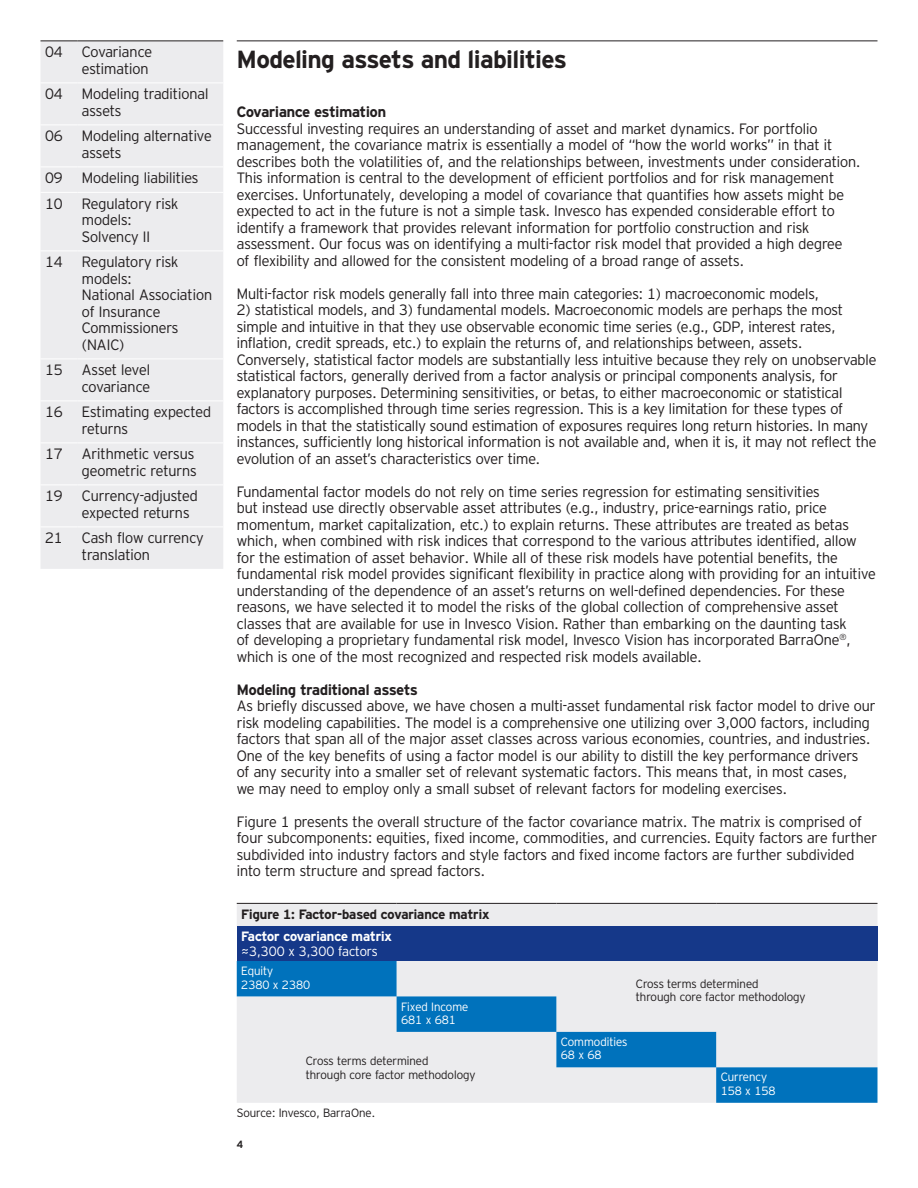
<style>
.page{position:relative;width:918px;height:1188px;background:#fff}
.page>*{position:absolute;margin:0;border:0;box-sizing:border-box;transform-origin:0 0}
.Page_Head__B16_5_17{font:700 24.75px "Invesco Interstate";color:#231f20}
.Body_Text__L10_11{font:300 15px/16.5px "Invesco Interstate";color:#231f20}
.Body_Text__L10_11-2{font:700 15px "Invesco Interstate";color:#231f20}
.Table_Head__B9_10{font:700 13.5px "Invesco Interstate";color:#231f20}
.Table_Head__B9_10-2{font:700 13.5px "Invesco Interstate";color:#fff}
.Table_Head__B9_10-3{font:300 13.5px "Invesco Interstate";color:#fff}
.Table_Text_left__L8{font:300 12px/13.5px "Invesco Interstate";color:#231f20}
.Table_Text_left__L8-2{font:300 12px "Invesco Interstate";color:#fff}
.t1{font:700 10.5px "Invesco Interstate";color:#231f20}
</style>
<div class="page">
<hr style="left:237px;top:40px;width:641px;height:1px;background:#231f20">
<div style="left:237px;top:903px;width:641px;height:23px;background:#ececee"></div>
<div style="left:237px;top:926px;width:641px;height:35px;background:#153889"></div>
<svg style="left:237px;top:961px;width:641px;height:142px;background:#b1cde1"></svg>
<hr style="left:237px;top:903px;width:160px;height:1px;background:#231f20">
<hr style="left:397px;top:903px;width:159px;height:1px;background:#231f20">
<hr style="left:556px;top:903px;width:160px;height:1px;background:#231f20">
<hr style="left:716px;top:903px;width:161px;height:1px;background:#231f20">
<div style="left:40px;top:41px;width:183px;height:528px;background:#ececee"></div>
<hr style="left:40px;top:82px;width:37px;height:1px;background:#fff">
<hr style="left:77px;top:82px;width:146px;height:1px;background:#fff">
<hr style="left:40px;top:124px;width:37px;height:1px;background:#fff">
<hr style="left:77px;top:124px;width:146px;height:1px;background:#fff">
<hr style="left:40px;top:166px;width:37px;height:1px;background:#fff">
<hr style="left:77px;top:166px;width:146px;height:1px;background:#fff">
<hr style="left:40px;top:192px;width:37px;height:1px;background:#fff">
<hr style="left:77px;top:192px;width:146px;height:1px;background:#fff">
<hr style="left:40px;top:250px;width:37px;height:1px;background:#fff">
<hr style="left:77px;top:250px;width:146px;height:1px;background:#fff">
<hr style="left:40px;top:358px;width:37px;height:1px;background:#fff">
<hr style="left:77px;top:358px;width:146px;height:1px;background:#fff">
<hr style="left:40px;top:400px;width:37px;height:1px;background:#fff">
<hr style="left:77px;top:400px;width:146px;height:1px;background:#fff">
<hr style="left:40px;top:442px;width:37px;height:1px;background:#fff">
<hr style="left:77px;top:442px;width:146px;height:1px;background:#fff">
<hr style="left:40px;top:484px;width:37px;height:1px;background:#fff">
<hr style="left:77px;top:484px;width:146px;height:1px;background:#fff">
<hr style="left:40px;top:526px;width:37px;height:1px;background:#fff">
<hr style="left:77px;top:526px;width:146px;height:1px;background:#fff">
<hr style="left:40px;top:40px;width:37px;height:1px;background:#231f20">
<hr style="left:77px;top:40px;width:146px;height:1px;background:#231f20">
<p class="Body_Text__L10_11" style="left:45px;top:44px;width:19px">04</p>
<p class="Body_Text__L10_11" style="left:82px;top:44px;width:72px">Covariance estimation</p>
<p class="Body_Text__L10_11" style="left:45px;top:86px;width:19px">04</p>
<p class="Body_Text__L10_11" style="left:82px;top:86px;width:128px">Modeling traditional assets</p>
<p class="Body_Text__L10_11" style="left:45px;top:128px;width:19px">06</p>
<p class="Body_Text__L10_11" style="left:82px;top:128px;width:131px">Modeling alternative assets</p>
<p class="Body_Text__L10_11" style="left:45px;top:170px;width:19px">09</p>
<p class="Body_Text__L10_11" style="left:82px;top:170px;width:118px">Modeling liabilities</p>
<p class="Body_Text__L10_11" style="left:45px;top:195px;width:19px">10</p>
<p class="Body_Text__L10_11" style="left:82px;top:195px;width:98px">Regulatory risk models:</p>
<p class="Body_Text__L10_11" style="left:82px;top:228px;width:70px">Solvency II</p>
<p class="Body_Text__L10_11" style="left:45px;top:254px;width:19px">14</p>
<p class="Body_Text__L10_11" style="left:82px;top:254px;width:98px">Regulatory risk models:</p>
<p class="Body_Text__L10_11" style="left:82px;top:287px;width:132px">National Association of Insurance<br>Commissioners (NAIC)</p>
<p class="Body_Text__L10_11" style="left:45px;top:362px;width:19px">15</p>
<p class="Body_Text__L10_11" style="left:82px;top:362px;width:70px">Asset level covariance</p>
<p class="Body_Text__L10_11" style="left:45px;top:404px;width:19px">16</p>
<p class="Body_Text__L10_11" style="left:82px;top:404px;width:131px">Estimating expected returns</p>
<p class="Body_Text__L10_11" style="left:45px;top:446px;width:19px">17</p>
<p class="Body_Text__L10_11" style="left:82px;top:446px;width:116px">Arithmetic versus geometric returns</p>
<p class="Body_Text__L10_11" style="left:45px;top:488px;width:19px">19</p>
<p class="Body_Text__L10_11" style="left:82px;top:488px;width:117px">Currency-adjusted expected returns</p>
<p class="Body_Text__L10_11" style="left:45px;top:530px;width:19px">21</p>
<p class="Body_Text__L10_11" style="left:82px;top:530px;width:123px">Cash flow currency translation</p>
<p class="Page_Head__B16_5_17" style="left:237px;top:44px;width:331px">Modeling assets and liabilities</p>
<p class="Body_Text__L10_11-2" style="left:237px;top:103px;width:151px">Covariance estimation</p>
<p class="Body_Text__L10_11" style="left:237px;top:120px;width:625px">Successful investing requires an understanding of asset and market dynamics. For portfolio management, the covariance matrix is essentially a model of “how the world works” in that it describes both the volatilities of, and the relationships between, investments under consideration.<br>This information is central to the development of efficient portfolios and for risk management exercises. Unfortunately, developing a model of covariance that quantifies how assets might be expected to act in the future is not a simple task. Invesco has expended considerable effort to identify a framework that provides relevant information for portfolio construction and risk assessment. Our focus was on identifying a multi-factor risk model that provided a high degree<br>of flexibility and allowed for the consistent modeling of a broad range of assets.</p>
<p class="Body_Text__L10_11" style="left:237px;top:285px;width:584px">Multi-factor risk models generally fall into three main categories: 1) macroeconomic models,</p>
<p class="Body_Text__L10_11" style="left:237px;top:301px;width:641px">2) statistical models, and 3) fundamental models. Macroeconomic models are perhaps the most simple and intuitive in that they use observable economic time series (e.g., GDP, interest rates, inflation, credit spreads, etc.) to explain the returns of, and relationships between, assets.<br>Conversely, statistical factor models are substantially less intuitive because they rely on unobservable statistical factors, generally derived from a factor analysis or principal components analysis, for explanatory purposes. Determining sensitivities, or betas, to either macroeconomic or statistical factors is accomplished through time series regression. This is a key limitation for these types of models in that the statistically sound estimation of exposures requires long return histories. In many instances, sufficiently long historical information is not available and, when it is, it may not reflect the evolution of an asset’s characteristics over time.</p>
<p class="Body_Text__L10_11" style="left:237px;top:483px;width:641px">Fundamental factor models do not rely on time series regression for estimating sensitivities<br>but instead use directly observable asset attributes (e.g., industry, price-earnings ratio, price momentum, market capitalization, etc.) to explain returns. These attributes are treated as betas which, when combined with risk indices that correspond to the various attributes identified, allow for the estimation of asset behavior. While all of these risk models have potential benefits, the fundamental risk model provides significant flexibility in practice along with providing for an intuitive understanding of the dependence of an asset’s returns on well-defined dependencies. For these reasons, we have selected it to model the risks of the global collection of comprehensive asset classes that are available for use in Invesco Vision. Rather than embarking on the daunting task<br>of developing a proprietary fundamental risk model, Invesco Vision has incorporated BarraOne<sup>®</sup>, which is one of the most recognized and respected risk models available.</p>
<p class="Body_Text__L10_11-2" style="left:237px;top:680px;width:182px">Modeling traditional assets</p>
<p class="Body_Text__L10_11" style="left:237px;top:697px;width:640px">As briefly discussed above, we have chosen a multi-asset fundamental risk factor model to drive our risk modeling capabilities. The model is a comprehensive one utilizing over 3,000 factors, including factors that span all of the major asset classes across various economies, countries, and industries.<br>One of the key benefits of using a factor model is our ability to distill the key performance drivers<br>of any security into a smaller set of relevant systematic factors. This means that, in most cases,<br>we may need to employ only a small subset of relevant factors for modeling exercises.</p>
<p class="Body_Text__L10_11" style="left:237px;top:813px;width:642px">Figure 1 presents the overall structure of the factor covariance matrix. The matrix is comprised of four subcomponents: equities, fixed income, commodities, and currencies. Equity factors are further subdivided into industry factors and style factors and fixed income factors are further subdivided into term structure and spread factors.</p>
<p class="Table_Head__B9_10" style="left:241px;top:906px;width:250px">Figure 1: Factor-based covariance matrix</p>
<p class="Table_Head__B9_10-2" style="left:241px;top:929px;width:152px">Factor covariance matrix</p>
<p class="Table_Head__B9_10-3" style="left:241px;top:944px;width:138px">≈3,300 x 3,300 factors</p>
<p class="Table_Text_left__L8-2" style="left:241px;top:964px;width:33px">Equity</p>
<p class="Table_Text_left__L8-2" style="left:241px;top:977px;width:71px">2380 x 2380</p>
<p class="Table_Text_left__L8" style="left:636px;top:977px;width:171px">Cross terms determined<br>through core factor methodology</p>
<p class="Table_Text_left__L8-2" style="left:401px;top:999px;width:69px">Fixed Income</p>
<p class="Table_Text_left__L8-2" style="left:401px;top:1013px;width:56px">681 x 681</p>
<p class="Table_Text_left__L8" style="left:306px;top:1054px;width:171px">Cross terms determined<br>through core factor methodology</p>
<p class="Table_Text_left__L8-2" style="left:561px;top:1034px;width:68px">Commodities</p>
<p class="Table_Text_left__L8-2" style="left:561px;top:1048px;width:42px">68 x 68</p>
<p class="Table_Text_left__L8-2" style="left:721px;top:1070px;width:48px">Currency</p>
<p class="Table_Text_left__L8-2" style="left:721px;top:1083px;width:56px">158 x 158</p>
<p class="Table_Text_left__L8" style="left:237px;top:1106px;width:140px">Source: Invesco, BarraOne.</p>
<p class="t1" style="left:237px;top:1137px;width:8px">4</p>
</div>
